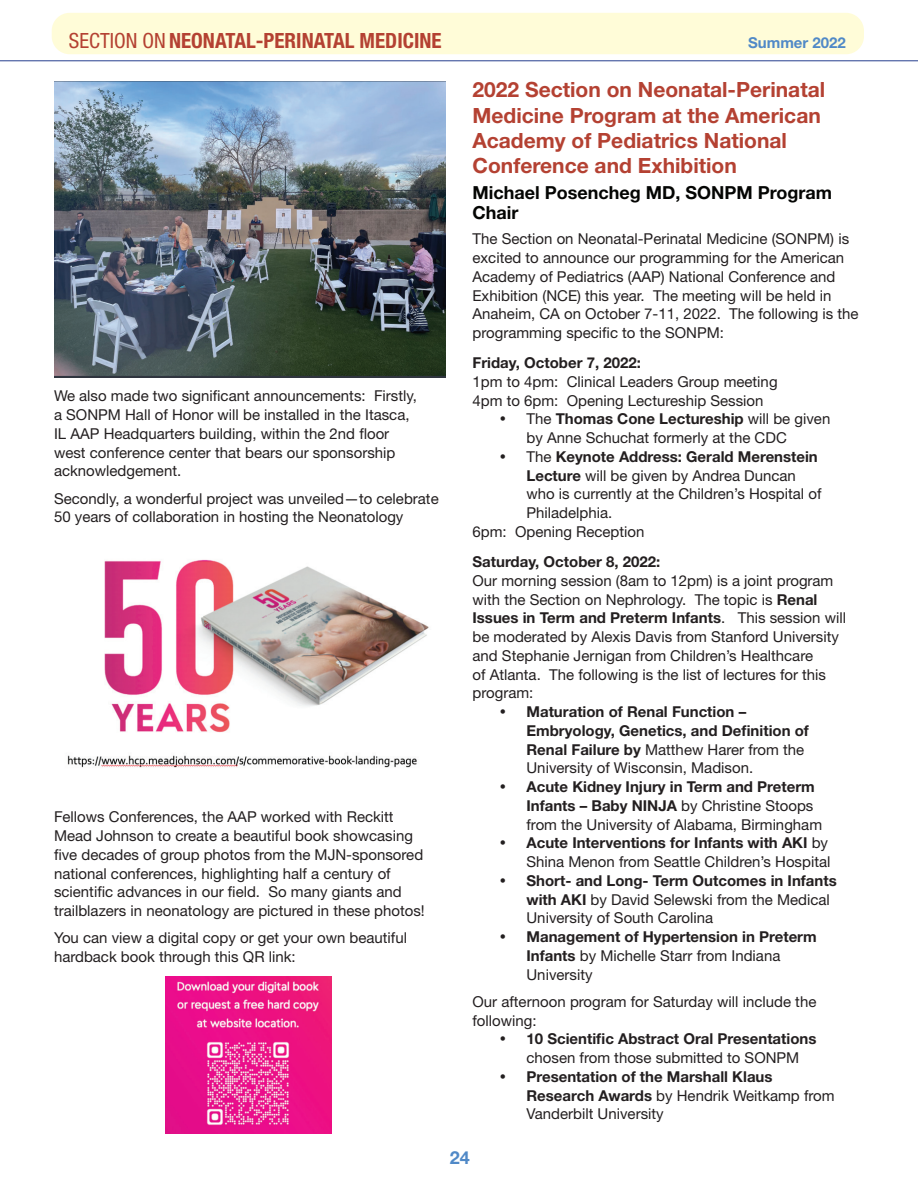
<style>
.page{position:relative;width:918px;height:1188px;background:#fff}
.page>*{position:absolute;margin:0;border:0;box-sizing:border-box;transform-origin:0 0}
.t1{font:700 21px/25.2px "Helvetica Neue";color:#b44132}
.t2{font:700 condensed 21px "Helvetica Neue";color:#b44132}
.t3{font:700 18px/19.5px "Helvetica Neue";color:#040503}
.t4{font:700 18px "Helvetica Neue";color:#5089c7}
.t5{font:15px/18.8px "Helvetica Neue LT Std";color:#231f20}
.t6{font:15px/18.8px "Helvetica Neue";color:#231f20}
.t7{font:700 15px/18.8px "Helvetica Neue";color:#231f20}
.t8{font:700 15px "Helvetica Neue";color:#5089c7}
.s1{font-weight:400}
.s2{font-weight:700}
.s3{font-family:"Helvetica Neue";font-weight:700}
.s4{font-family:"Helvetica Neue LT Std";font-weight:400}
</style>
<div class="page">
<div style="left:52px;top:13px;width:812px;height:41px;background:#fffcd8;border-radius:18px"></div>
<hr style="left:0;top:61px;width:918px;height:1px;background:#253f8e">
<img style="left:67px;top:559px;width:362px;height:209px">
<img style="left:166px;top:976px;width:165px;height:158px">
<img style="left:54px;top:81px;width:392px;height:296px">
<h1 class="t2" style="left:69px;top:27px;width:374px"><span class="s1">SECTION ON</span> NEONATAL-PERINATAL MEDICINE</h1>
<p class="t8" style="left:748px;top:33px;width:99px">Summer 2022</p>
<p class="t5" style="left:54px;top:386px;width:365px">We also made two significant announcements: Firstly, a SONPM Hall of Honor will be installed in the Itasca, IL AAP Headquarters building, within the 2nd floor west conference center that bears our sponsorship acknowledgement.</p>
<p class="t5" style="left:54px;top:489px;width:386px">Secondly, a wonderful project was unveiled—to celebrate<br>50 years of collaboration in hosting the Neonatology</p>
<p class="t5" style="left:54px;top:807px;width:372px">Fellows Conferences, the AAP worked with Reckitt Mead Johnson to create a beautiful book showcasing five decades of group photos from the MJN-sponsored national conferences, highlighting half a century of scientific advances in our field. So many giants and trailblazers in neonatology are pictured in these photos!</p>
<p class="t5" style="left:54px;top:928px;width:355px">You can view a digital copy or get your own beautiful hardback book through this QR link:</p>
<h1 class="t1" style="left:472px;top:77px;width:354px">2022 Section on Neonatal-Perinatal<br>Medicine Program at the American<br>Academy of Pediatrics National<br>Conference and Exhibition</h1>
<p class="t3" style="left:472px;top:183px;width:361px">Michael Posencheg MD, SONPM Program<br>Chair</p>
<p class="t5" style="left:472px;top:229px;width:388px">The Section on Neonatal-Perinatal Medicine (SONPM) is excited to announce our programming for the American Academy of Pediatrics (AAP) National Conference and Exhibition (NCE) this year. The meeting will be held in Anaheim, CA on October 7-11, 2022. The following is the programming specific to the SONPM:</p>
<p class="t7" style="left:472px;top:353px;width:170px">Friday, October 7, 2022:</p>
<p class="t5" style="left:472px;top:372px;width:307px">1pm to 4pm: Clinical Leaders Group meeting<br>4pm to 6pm: Opening Lectureship Session</p>
<p class="t6" style="left:526px;top:410px;width:305px">The <span class="s2">Thomas Cone Lectureship</span> will be given by Anne Schuchat formerly at the CDC<br>The <span class="s2">Keynote Address: Gerald Merenstein Lecture</span> will be given by Andrea Duncan<br>who is currently at the Children’s Hospital of Philadelphia.</p>
<p class="t5" style="left:472px;top:522px;width:174px">6pm: Opening Reception</p>
<p class="t7" style="left:472px;top:552px;width:189px">Saturday, October 8, 2022:</p>
<p class="t5" style="left:472px;top:571px;width:362px">Our morning session (8am to 12pm) is a joint program with the Section on Nephrology. The topic is <span class="s3">Renal</span></p>
<p class="t7" style="left:472px;top:608px;width:375px">Issues in Term and Preterm Infants<span class="s4">. This session will</span></p>
<p class="t5" style="left:472px;top:627px;width:368px">be moderated by Alexis Davis from Stanford University and Stephanie Jernigan from Children’s Healthcare<br>of Atlanta. The following is the list of lectures for this program:</p>
<p class="t7" style="left:526px;top:702px;width:284px">Maturation of Renal Function – Embryology, Genetics, and Definition of Renal Failure by <span class="s1">Matthew Harer from the University of Wisconsin, Madison.</span></p>
<p class="t6" style="left:526px;top:777px;width:305px"><span class="s2">Acute Kidney Injury in Term and Preterm Infants – Baby NINJA</span> by Christine Stoops from the University of Alabama, Birmingham <span class="s2">Acute Interventions for Infants with AKI</span> by Shina Menon from Seattle Children’s Hospital</p>
<p class="t6" style="left:526px;top:871px;width:312px"><span class="s2">Short- and Long- Term Outcomes in Infants with AKI</span> by David Selewski from the Medical<br>University of South Carolina</p>
<p class="t7" style="left:526px;top:927px;width:292px">Management of Hypertension in Preterm<br>Infants <span class="s1">by Michelle Starr from Indiana<br>University</span></p>
<p class="t5" style="left:472px;top:992px;width:345px">Our afternoon program for Saturday will include the following:</p>
<p class="t7" style="left:526px;top:1029px;width:291px">10 Scientific Abstract Oral Presentations</p>
<p class="t6" style="left:526px;top:1048px;width:274px">chosen from those submitted to SONPM</p>
<p class="t7" style="left:526px;top:1067px;width:310px">Presentation of the Marshall Klaus<br>Research Awards <span class="s1">by Hendrik Weitkamp from<br>Vanderbilt University</span></p>
<p class="t4" style="left:450px;top:1146px;width:22px">24</p>
</div>
